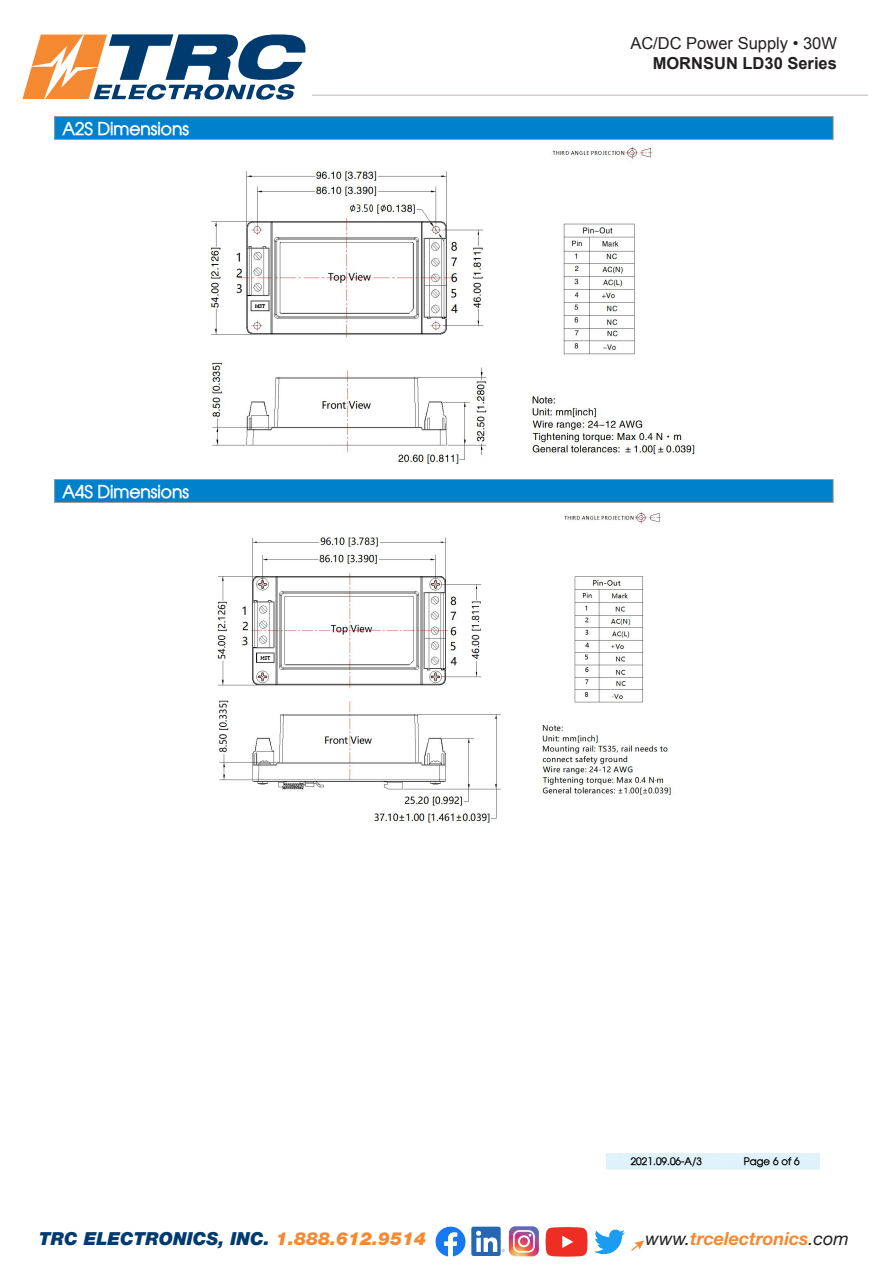
<style>
.page{position:relative;width:891px;height:1269px;background:#fff}
.page>*{position:absolute;margin:0;border:0;box-sizing:border-box;transform-origin:0 0}
.t1{font:italic 900 18px "Helvetica Neue LT Std";color:#003b70}
.t2{font:italic 700 18px "Helvetica Neue LT Std";color:#f58932}
.t3{font:700 17.55px "Atilla";color:#fff}
.t4{font:700 16.65px "Atilla";color:#fff}
.t5{font:16.5px "Arial";color:#231f20}
.t6{font:700 16.5px "Arial";color:#231f20}
.t7{font:700 10.35px "Atilla";letter-spacing:-.005em;color:#000}
.s1{color:#f58932}
.s2{font-weight:400;color:#231f20}
</style>
<div class="page">
<hr style="left:312px;top:94px;width:556px;height:2px;background:#d3d0ce">
<svg style="left:22px;top:34px;width:284px;height:66px"></svg>
<div style="left:55px;top:117px;width:778px;height:22px;background:#0081cc"></div>
<img style="left:209px;top:146px;width:487px;height:318px">
<div style="left:55px;top:480px;width:778px;height:22px;background:#0081cc"></div>
<img style="left:216px;top:511px;width:456px;height:312px">
<hr style="left:54px;top:116px;width:780px;height:1px;background:#999">
<hr style="left:54px;top:139px;width:780px;height:1px;background:#999">
<hr style="left:54px;top:479px;width:780px;height:1px;background:#999">
<hr style="left:54px;top:502px;width:780px;height:1px;background:#999">
<svg style="left:54px;top:116px;width:1px;height:23px"></svg>
<svg style="left:54px;top:480px;width:1px;height:22px"></svg>
<svg style="left:833px;top:117px;width:1px;height:23px"></svg>
<svg style="left:833px;top:480px;width:1px;height:23px"></svg>
<div style="left:578px;top:810px;width:138px;height:27px;background:#fff"></div>
<svg style="left:631px;top:1240px;width:13px;height:11px"></svg>
<svg style="left:436px;top:1227px;width:30px;height:30px"></svg>
<svg style="left:546px;top:1227px;width:42px;height:30px"></svg>
<svg style="left:594px;top:1229px;width:31px;height:25px"></svg>
<div style="left:471px;top:1227px;width:30px;height:29px;background:#2567b3;border-radius:2px"></div>
<svg style="left:476px;top:1226px;width:63px;height:30px"></svg>
<p class="t3" style="left:62px;top:117px;width:128px">A2S Dimensions</p>
<p class="t4" style="left:84px;top:478px;width:122px">A4S Dimensions</p>
<p class="t3" style="left:62px;top:480px;width:128px">A4S Dimensions</p>
<p class="t5" style="left:630px;top:33px;width:208px">AC/DC Power Supply • 30W</p>
<p class="t6" style="left:653px;top:52px;width:186px">MORNSUN LD30 Series</p>
<p class="t7" style="left:631px;top:1154px;width:73px">2021.09.06-A/3</p>
<p class="t7" style="left:744px;top:1154px;width:57px">Page 6 of 6</p>
<p class="t1" style="left:39px;top:1227px;width:388px">TRC ELECTRONICS, INC. <span class="s1">1.888.612.9514</span></p>
<p class="t2" style="left:645px;top:1227px;width:205px"><span class="s2">www.</span>trcelectronics<span class="s2">.com</span></p>
</div>
